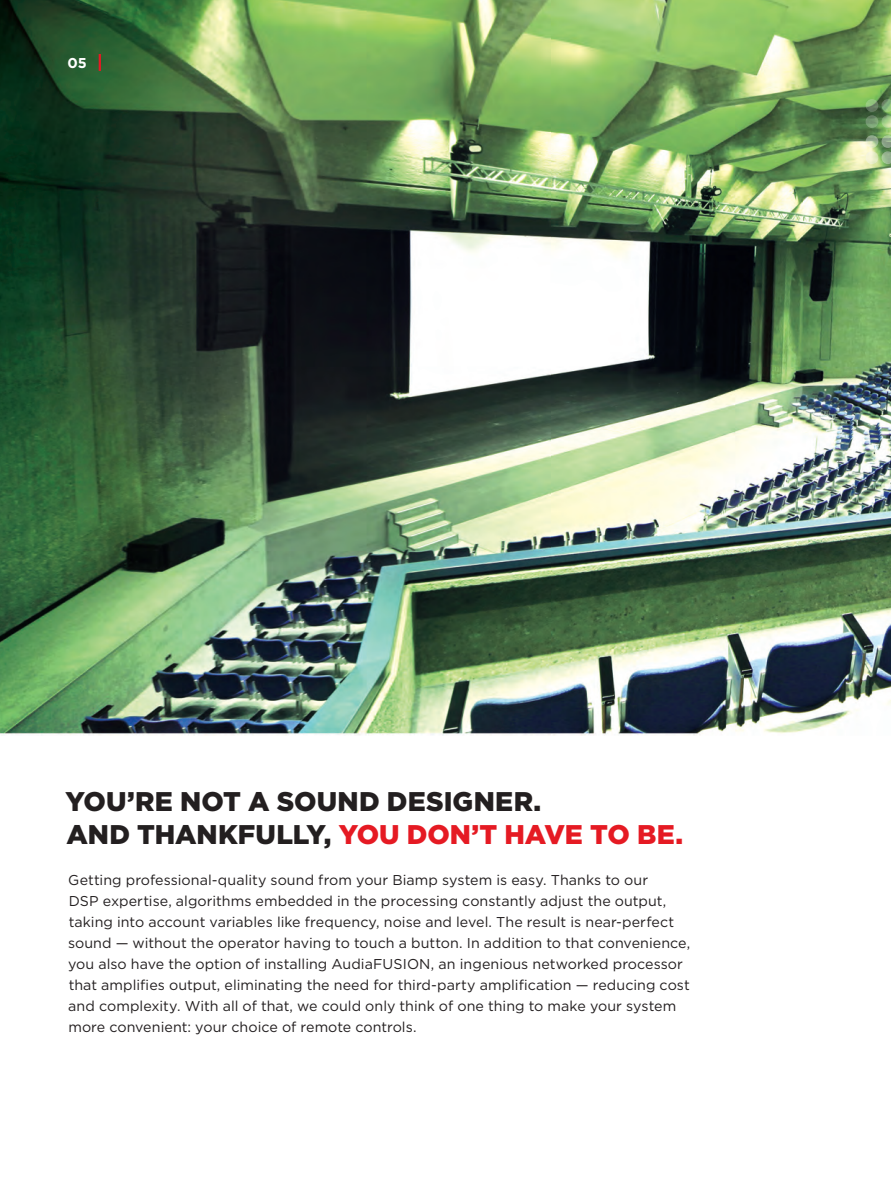
<style>
.page{position:relative;width:891px;height:1188px;background:#fff}
.page>*{position:absolute;margin:0;border:0;box-sizing:border-box;transform-origin:0 0}
.HEADER_BLK{font:900 27px/33px "Gotham";color:#231f20}
.BODY_COPY_BLK{font:14.25px/21px "Gotham";letter-spacing:.005em;color:#231f20}
.Numbers{font:700 14.25px "Gotham";color:#fff}
.s1{color:#e51a23}
</style>
<div class="page">
<img style="left:0;top:0;width:891px;height:736px">
<svg style="left:866px;top:115px;width:12px;height:13px"></svg>
<svg style="left:882px;top:99px;width:9px;height:29px"></svg>
<svg style="left:866px;top:99px;width:12px;height:13px"></svg>
<svg style="left:866px;top:151px;width:12px;height:13px"></svg>
<svg style="left:882px;top:135px;width:9px;height:29px"></svg>
<svg style="left:866px;top:135px;width:12px;height:13px"></svg>
<svg style="left:99px;top:54px;width:2px;height:17px"></svg>
<p class="Numbers" style="left:67px;top:53px;width:21px">05</p>
<p class="HEADER_BLK" style="left:66px;top:784px;width:619px">YOU’RE NOT A SOUND DESIGNER.<br>AND THANKFULLY, <span class="s1">YOU DON’T HAVE TO BE.</span></p>
<p class="BODY_COPY_BLK" style="left:68px;top:869px;width:624px">Getting professional-quality sound from your Biamp system is easy. Thanks to our<br>DSP expertise, algorithms embedded in the processing constantly adjust the output, taking into account variables like frequency, noise and level. The result is near-perfect sound — without the operator having to touch a button. In addition to that convenience, you also have the option of installing AudiaFUSION, an ingenious networked processor that amplifies output, eliminating the need for third-party amplification — reducing cost and complexity. With all of that, we could only think of one thing to make your system more convenient: your choice of remote controls.</p>
</div>
